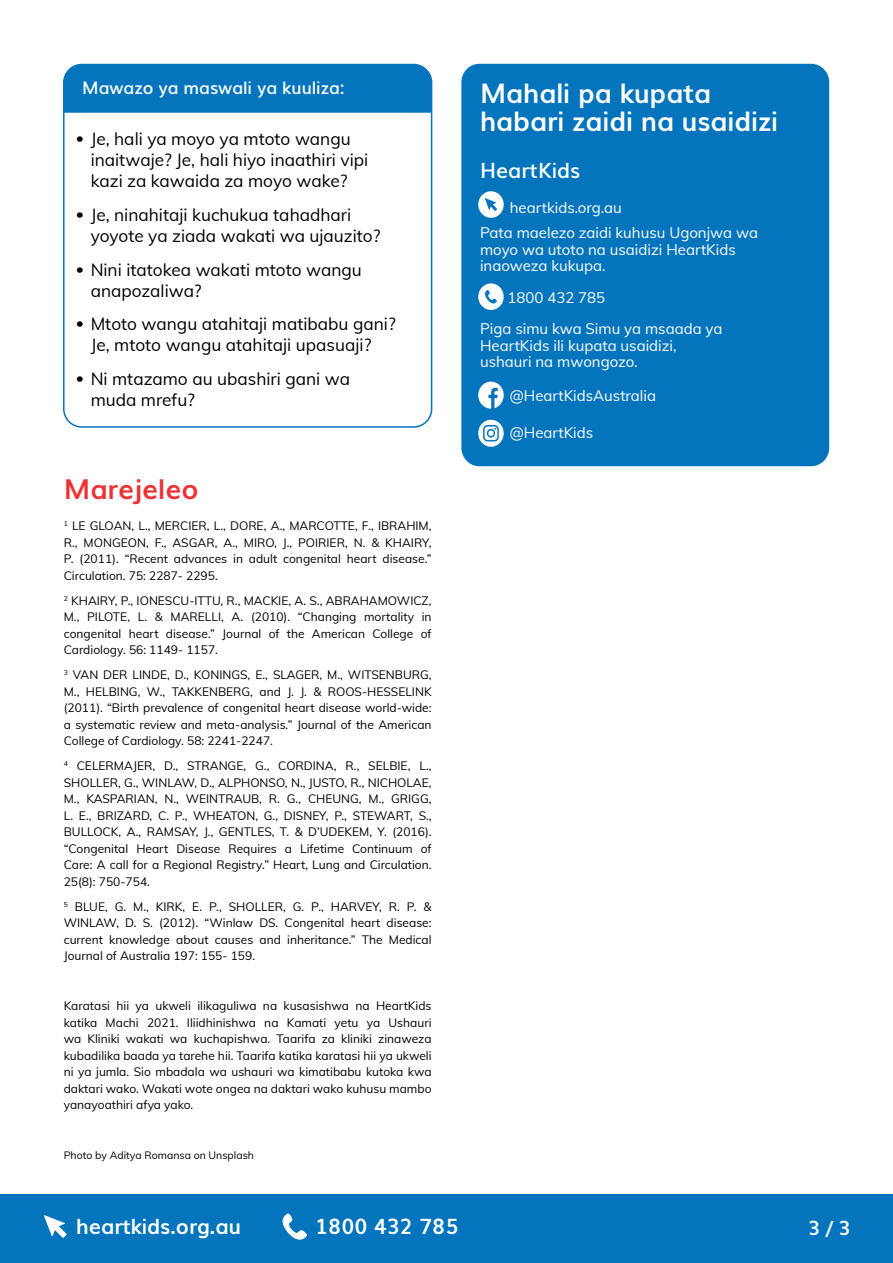
<style>
.page{position:relative;width:893px;height:1263px;background:#fff}
.page>*{position:absolute;margin:0;border:0;box-sizing:border-box;transform-origin:0 0}
.t1{font:700 27.45px "Muli";color:#ee3135}
.t2{font:700 27px/28.5px "Muli";color:#fff}
.t3{font:700 21px "Muli";color:#fff}
.t4{font:600 21px "Muli";color:#fff}
.t5{font:700 19.5px "Muli";color:#fff}
.t6{font:17.25px/21px "Muli";color:#000}
.t7{font:600 17.25px "Muli";color:#fff}
.t8{font:15px/16.5px "Muli";color:#fff}
.t9{font:12px/16.5px "Muli";color:#000;text-align:justify}
.t10{font:10.5px "Muli";color:#000}
.s1{font-weight:700}
</style>
<div class="page">
<div style="left:0;top:1194px;width:893px;height:69px;background:#0475bc"></div>
<svg style="left:44px;top:1215px;width:23px;height:23px"></svg>
<svg style="left:282px;top:1213px;width:25px;height:27px"></svg>
<div style="left:64px;top:65px;width:367px;height:48px;background:#0475bc"></div>
<div style="left:63px;top:64px;width:369px;height:364px;border:2px solid #0475bc;border-radius:18px"></div>
<div style="left:461px;top:64px;width:368px;height:402px;background:#0475bc;border-radius:18px"></div>
<div style="left:478px;top:191px;width:26px;height:27px;background:#fff;border-radius:50%"></div>
<svg style="left:485px;top:198px;width:12px;height:13px"></svg>
<div style="left:478px;top:283px;width:26px;height:27px;background:#fff;border-radius:50%"></div>
<svg style="left:485px;top:290px;width:12px;height:13px"></svg>
<svg style="left:478px;top:382px;width:26px;height:27px"></svg>
<svg style="left:478px;top:420px;width:26px;height:27px"></svg>
<h3 class="t7" style="left:82px;top:74px;width:264px">Mawazo ya maswali ya kuuliza:</h3>
<h3 class="t6" style="left:91px;top:128px;width:279px;text-indent:-15px"><span class="s1">•</span> Je, hali ya moyo ya mtoto wangu inaitwaje? Je, hali hiyo inaathiri vipi kazi za kawaida za moyo wake?</h3>
<h3 class="t6" style="left:91px;top:203px;width:291px;text-indent:-15px"><span class="s1">•</span> Je, ninahitaji kuchukua tahadhari yoyote ya ziada wakati wa ujauzito?</h3>
<h3 class="t6" style="left:91px;top:258px;width:273px;text-indent:-15px"><span class="s1">•</span> Nini itatokea wakati mtoto wangu anapozaliwa?</h3>
<h3 class="t6" style="left:76px;top:313px;width:322px;text-align:center"><span class="s1">•</span> Mtoto wangu atahitaji matibabu gani?<br>Je, mtoto wangu atahitaji upasuaji?</h3>
<h3 class="t6" style="left:91px;top:368px;width:261px;text-indent:-15px"><span class="s1">•</span> Ni mtazamo au ubashiri gani wa muda mrefu?</h3>
<h1 class="t1" style="left:64px;top:466px;width:136px">Marejeleo</h1>
<p class="t9" style="left:64px;top:517px;width:369px"><sup>1</sup> LE GLOAN, L., MERCIER, L., DORE, A., MARCOTTE, F., IBRAHIM, R., MONGEON, F., ASGAR, A., MIRO, J., POIRIER, N. &amp; KHAIRY, P. (2011). “Recent advances in adult congenital heart disease.” Circulation. 75: 2287- 2295.</p>
<p class="t9" style="left:64px;top:591px;width:369px"><sup>2</sup> KHAIRY, P., IONESCU-ITTU, R., MACKIE, A. S., ABRAHAMOWICZ, M., PILOTE, L. &amp; MARELLI, A. (2010). “Changing mortality in congenital heart disease.” Journal of the American College of Cardiology. 56: 1149- 1157.</p>
<p class="t9" style="left:64px;top:666px;width:369px"><sup>3</sup> VAN DER LINDE, D., KONINGS, E., SLAGER, M., WITSENBURG, M., HELBING, W., TAKKENBERG, and J. J. &amp; ROOS-HESSELINK (2011). “Birth prevalence of congenital heart disease world-wide: a systematic review and meta-analysis.” Journal of the American College of Cardiology. 58: 2241-2247.</p>
<p class="t9" style="left:64px;top:757px;width:369px"><sup>4</sup> CELERMAJER, D., STRANGE, G., CORDINA, R., SELBIE, L., SHOLLER, G., WINLAW, D., ALPHONSO, N., JUSTO, R., NICHOLAE, M., KASPARIAN, N., WEINTRAUB, R. G., CHEUNG, M., GRIGG, L. E., BRIZARD, C. P., WHEATON, G., DISNEY, P., STEWART, S., BULLOCK, A., RAMSAY, J., GENTLES, T. &amp; D’UDEKEM, Y. (2016). “Congenital Heart Disease Requires a Lifetime Continuum of Care: A call for a Regional Registry.” Heart, Lung and Circulation.<br>25(8): 750-754.</p>
<p class="t9" style="left:64px;top:897px;width:369px"><sup>5</sup> BLUE, G. M., KIRK, E. P., SHOLLER, G. P., HARVEY, R. P. &amp; WINLAW, D. S. (2012). “Winlaw DS. Congenital heart disease: current knowledge about causes and inheritance.” The Medical Journal of Australia 197: 155- 159.</p>
<p class="t9" style="left:64px;top:997px;width:369px">Karatasi hii ya ukweli ilikaguliwa na kusasishwa na HeartKids katika Machi 2021. Iliidhinishwa na Kamati yetu ya Ushauri wa Kliniki wakati wa kuchapishwa. Taarifa za kliniki zinaweza kubadilika baada ya tarehe hii. Taarifa katika karatasi hii ya ukweli ni ya jumla. Sio mbadala wa ushauri wa kimatibabu kutoka kwa daktari wako. Wakati wote ongea na daktari wako kuhusu mambo yanayoathiri afya yako.</p>
<p class="t10" style="left:64px;top:1148px;width:192px">Photo by Aditya Romansa on Unsplash</p>
<h2 class="t2" style="left:480px;top:77px;width:300px">Mahali pa kupata habari zaidi na usaidizi</h2>
<h3 class="t4" style="left:480px;top:153px;width:102px">HeartKids</h3>
<p class="t8" style="left:480px;top:195px;width:280px;line-height:25px;text-indent:30px">heartkids.org.au<br>Pata maelezo zaidi kuhusu Ugonjwa wa</p>
<p class="t8" style="left:480px;top:240px;width:257px">moyo wa utoto na usaidizi HeartKids inaoweza kukupa.</p>
<p class="t8" style="left:480px;top:281px;width:244px;line-height:31.3px;text-indent:27px">1800 432 785<br>Piga simu kwa Simu ya msaada ya</p>
<p class="t8" style="left:480px;top:336px;width:198px">HeartKids ili kupata usaidizi, ushauri na mwongozo.</p>
<p class="t8" style="left:510px;top:386px;width:148px">@HeartKidsAustralia</p>
<p class="t8" style="left:510px;top:424px;width:85px">@HeartKids</p>
<h3 class="t3" style="left:76px;top:1209px;width:166px">heartkids.org.au</h3>
<h3 class="t3" style="left:315px;top:1209px;width:145px">1800 432 785</h3>
<h3 class="t5" style="left:808px;top:1212px;width:44px">3 / 3</h3>
</div>
